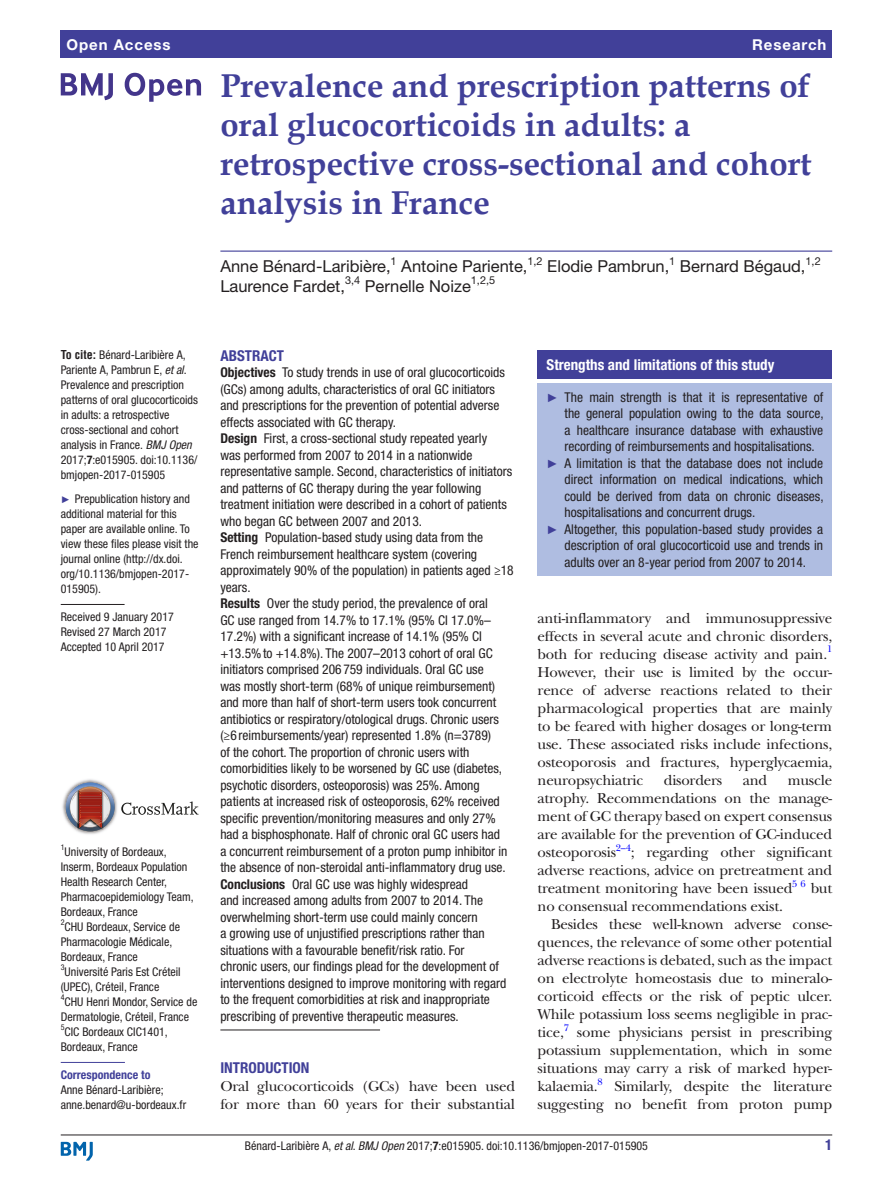
<style>
.page{position:relative;width:893px;height:1191px;background:#fff}
.page>*{position:absolute;margin:0;border:0;box-sizing:border-box;transform-origin:0 0}
.t1{font:700 33px/39px "Book Antiqua";color:#414099}
.t2{font:16.5px "Helvetica Neue LT Std";color:#231f20}
.t3{font:15px/18px "New Baskerville";letter-spacing:-.015em;color:#231f20;text-align:justify}
.t4{font:700 condensed 15px "Helvetica Neue LT Std";color:#fff}
.t5{font:700 condensed 15px "Helvetica Neue LT Std";color:#414099}
.t6{font:700 15px "Helvetica Neue LT Std";letter-spacing:.065em;color:#fff}
.t7{font:condensed 13.5px/16.5px "Helvetica Neue LT Std";color:#231f20}
.t8{font:condensed 12px/15px "Helvetica Neue LT Std";color:#231f20}
.t9{font:700 condensed 12px "Helvetica Neue LT Std";color:#414099}
.t10{font:10.95px "Helvetica Neue LT Std";color:#231f20}
.t11{font:9.9px "New Baskerville";color:#00f}
.t12{font:condensed 7.95px "Helvetica Neue LT Std";color:#231f20}
.s1{font-family:"Helvetica LT Std";font-weight:700}
.s2{font-style:italic}
.s3{font-weight:700}
.s4{font-family:"Arial";font-stretch:normal;font-size:9.75px;color:#414099}
.s5{font-family:"Arial";font-stretch:normal;font-size:12px;color:#414099}
</style>
<div class="page">
<hr style="left:61px;top:1134px;width:771px;height:1px;background:#231f20">
<svg style="left:61px;top:1141px;width:32px;height:19px"></svg>
<div style="left:61px;top:31px;width:771px;height:27px;background:#414099"></div>
<hr style="left:220px;top:1029px;width:160px;height:1px;background:#231f20">
<hr style="left:220px;top:250px;width:612px;height:2px;background:#414099">
<hr style="left:61px;top:604px;width:64px;height:1px;background:#231f20">
<hr style="left:61px;top:1062px;width:64px;height:1px;background:#414099">
<svg style="left:61px;top:73px;width:52px;height:27px"></svg>
<svg style="left:125px;top:73px;width:76px;height:29px"></svg>
<img style="left:62px;top:779px;width:55px;height:55px">
<svg style="left:66px;top:782px;width:49px;height:49px;background:#a78588"></svg>
<svg style="left:121px;top:801px;width:78px;height:13px"></svg>
<div style="left:538px;top:350px;width:294px;height:29px;background:#414099"></div>
<div style="left:538px;top:383px;width:294px;height:192px;background:#afbde1"></div>
<p class="t6" style="left:66px;top:35px;width:106px">Open Access</p>
<p class="t6" style="left:752px;top:35px;width:76px">Research</p>
<h1 class="t1" style="left:220px;top:66px;width:593px">Prevalence and prescription patterns of oral glucocorticoids in adults: a retrospective cross-sectional and cohort analysis in France</h1>
<p class="t2" style="left:220px;top:257px;width:172px">Anne Bénard-Laribière,</p>
<p class="t10" style="left:391px;top:254px;width:8px">1</p>
<p class="t2" style="left:401px;top:257px;width:128px">Antoine Pariente,</p>
<p class="t10" style="left:527px;top:254px;width:17px">1,2</p>
<p class="t2" style="left:547px;top:257px;width:123px">Elodie Pambrun,</p>
<p class="t10" style="left:669px;top:254px;width:8px">1</p>
<p class="t2" style="left:680px;top:257px;width:127px">Bernard Bégaud,</p>
<p class="t10" style="left:805px;top:254px;width:17px">1,2</p>
<p class="t2" style="left:220px;top:276px;width:126px">Laurence Fardet,</p>
<p class="t10" style="left:345px;top:274px;width:17px">3,4</p>
<p class="t2" style="left:365px;top:276px;width:107px">Pernelle Noize</p>
<p class="t10" style="left:471px;top:274px;width:26px">1,2,5</p>
<p class="t8" style="left:61px;top:347px;width:139px"><span class="s1">To cite:</span> Bénard-Laribière A,<br>Pariente A, Pambrun E, <span class="s2">et al</span>.<br>Prevalence and prescription patterns of oral glucocorticoids in adults: a retrospective cross-sectional and cohort analysis in France. <span class="s2">BMJ Open<br></span>2017;<span class="s3">7</span>:e015905. doi:10.1136/ bmjopen-2017-015905</p>
<p class="t8" style="left:61px;top:491px;width:139px"><span class="s4">►</span> Prepublication history and additional material for this paper are available online. To view these files please visit the journal online (http://dx.doi. org/10.1136/bmjopen-2017-<br>015905).</p>
<p class="t8" style="left:61px;top:609px;width:115px">Received 9 January 2017<br>Revised 27 March 2017<br>Accepted 10 April 2017</p>
<p class="t12" style="left:61px;top:843px;width:5px">1</p>
<p class="t8" style="left:61px;top:844px;width:134px;text-indent:4px">University of Bordeaux,<br>Inserm, Bordeaux Population<br>Health Research Center,<br>Pharmacoepidemiology Team,<br>Bordeaux, France</p>
<p class="t12" style="left:61px;top:918px;width:5px">2</p>
<p class="t8" style="left:61px;top:919px;width:121px;text-indent:4px">CHU Bordeaux, Service de<br>Pharmacologie Médicale,<br>Bordeaux, France</p>
<p class="t12" style="left:61px;top:963px;width:5px">3</p>
<p class="t8" style="left:61px;top:964px;width:138px;text-indent:4px">Université Paris Est Créteil (UPEC), Créteil, France<br><sup>4</sup>CHU Henri Mondor, Service de<br>Dermatologie, Créteil, France<br><sup>5</sup>CIC Bordeaux CIC1401,<br>Bordeaux, France</p>
<p class="t9" style="left:61px;top:1067px;width:91px">Correspondence to</p>
<p class="t8" style="left:61px;top:1082px;width:127px">Anne Bénard-Laribière; anne.benard@u-bordeaux.fr</p>
<p class="t5" style="left:220px;top:346px;width:65px">ABSTRACT</p>
<p class="t7" style="left:220px;top:364px;width:295px"><span class="s3">Objectives</span> To study trends in use of oral glucocorticoids (GCs) among adults, characteristics of oral GC initiators and prescriptions for the prevention of potential adverse effects associated with GC therapy.<br><span class="s3">Design</span> First, a cross-sectional study repeated yearly<br>was performed from 2007 to 2014 in a nationwide representative sample. Second, characteristics of initiators and patterns of GC therapy during the year following treatment initiation were described in a cohort of patients who began GC between 2007 and 2013.<br><span class="s3">Setting</span> Population-based study using data from the French reimbursement healthcare system (covering approximately 90% of the population) in patients aged ≥18 years.<br><span class="s3">Results</span> Over the study period, the prevalence of oral<br>GC use ranged from 14.7% to 17.1% (95% CI 17.0%– 17.2%) with a significant increase of 14.1% (95% CI +13.5%to +14.8%). The 2007–2013 cohort of oral GC initiators comprised 206 759 individuals. Oral GC use<br>was mostly short-term (68% of unique reimbursement) and more than half of short-term users took concurrent antibiotics or respiratory/otological drugs. Chronic users (≥6 reimbursements/year) represented 1.8% (n=3789)<br>of the cohort. The proportion of chronic users with comorbidities likely to be worsened by GC use (diabetes, psychotic disorders, osteoporosis) was 25%. Among patients at increased risk of osteoporosis, 62% received specific prevention/monitoring measures and only 27% had a bisphosphonate. Half of chronic oral GC users had<br>a concurrent reimbursement of a proton pump inhibitor in the absence of non-steroidal anti-inflammatory drug use.<br><span class="s3">Conclusions</span> Oral GC use was highly widespread<br>and increased among adults from 2007 to 2014. The overwhelming short-term use could mainly concern<br>a growing use of unjustified prescriptions rather than situations with a favourable benefit/risk ratio. For<br>chronic users, our findings plead for the development of interventions designed to improve monitoring with regard to the frequent comorbidities at risk and inappropriate prescribing of preventive therapeutic measures.</p>
<p class="t5" style="left:220px;top:1059px;width:22px">Introd</p>
<p class="t5" style="left:265px;top:1059px;width:16px">uctio</p>
<p class="t5" style="left:301px;top:1059px;width:10px">n</p>
<p class="t3" style="left:220px;top:1077px;width:296px">Oral glucocorticoids (GCs) have been used for more than 60 years for their substantial</p>
<p class="t4" style="left:547px;top:355px;width:229px">Strengths and limitations of this study</p>
<p class="t7" style="left:547px;top:388px;width:278px"><span class="s5">►</span> The main strength is that it is representative of</p>
<p class="t7" style="left:565px;top:405px;width:261px">the general population owing to the data source,</p>
<p class="t7" style="left:565px;top:421px;width:260px">a healthcare insurance database with exhaustive</p>
<p class="t7" style="left:565px;top:438px;width:252px">recording of reimbursements and hospitalisations.</p>
<p class="t7" style="left:547px;top:454px;width:278px"><span class="s5">►</span> A limitation is that the database does not include</p>
<p class="t7" style="left:565px;top:471px;width:260px">direct information on medical indications, which</p>
<p class="t7" style="left:565px;top:487px;width:261px">could be derived from data on chronic diseases,</p>
<p class="t7" style="left:565px;top:504px;width:192px">hospitalisations and concurrent drugs.</p>
<p class="t7" style="left:547px;top:520px;width:278px"><span class="s5">►</span> Altogether, this population-based study provides a</p>
<p class="t7" style="left:565px;top:537px;width:260px">description of oral glucocorticoid use and trends in</p>
<p class="t7" style="left:565px;top:553px;width:243px">adults over an 8-year period from 2007 to 2014.</p>
<p class="t3" style="left:538px;top:609px;width:296px">anti-inflammatory and immunosuppressive effects in several acute and chronic disorders, both for reducing disease activity and pain.<sup>1<br></sup>However, their use is limited by the occur&shy;rence of adverse reactions related to their pharmacological properties that are mainly to be feared with higher dosages or long-term use. These associated risks include infections, osteoporosis and fractures, hyperglycaemia, neuropsychiatric</p>
<p class="t3" style="left:538px;top:771px;width:296px;text-indent:250px">muscle atrophy. Recommendations on the manage&shy;ment of GC therapy based on expert consensus are available for the prevention of GC-induced osteoporosis<sup>2–4</sup>; regarding other significant adverse reactions, advice on pretreatment and treatment monitoring have been issued</p>
<p class="t3" style="left:664px;top:771px;width:60px">disorders</p>
<p class="t3" style="left:743px;top:771px;width:26px">and</p>
<p class="t11" style="left:792px;top:877px;width:15px">5 6</p>
<p class="t3" style="left:811px;top:879px;width:23px">but</p>
<p class="t3" style="left:538px;top:897px;width:247px">no consensual recommendations exist.</p>
<p class="t3" style="left:551px;top:915px;width:283px">Besides these well-known adverse conse-</p>
<p class="t3" style="left:538px;top:933px;width:296px">quences, the relevance of some other potential</p>
<p class="t3" style="left:538px;top:951px;width:296px">adverse reactions is debated, such as the impact</p>
<p class="t3" style="left:538px;top:969px;width:296px">on electrolyte homeostasis due to mineralo-</p>
<p class="t3" style="left:538px;top:987px;width:296px">corticoid effects or the risk of peptic ulcer.</p>
<p class="t3" style="left:538px;top:1005px;width:296px">While potassium loss seems negligible in prac-</p>
<p class="t3" style="left:538px;top:1023px;width:33px">tice,<sup>7</sup></p>
<p class="t3" style="left:538px;top:1023px;width:296px;text-indent:39px">some physicians persist in prescribing potassium supplementation, which in some situations may carry a risk of marked hyper&shy;kalaemia.</p>
<p class="t11" style="left:598px;top:1075px;width:7px">8</p>
<p class="t3" style="left:538px;top:1077px;width:296px;text-align:right">Similarly, despite the literature<br>suggesting no benefit from proton pump</p>
<p class="t8" style="left:245px;top:1137px;width:405px">Bénard-Laribière A, <span class="s2">et al</span>. <span class="s2">BMJ Open</span> 2017;<span class="s3">7</span>:e015905. doi:10.1136/bmjopen-2017-015905</p>
<p class="t5" style="left:825px;top:1135px;width:9px">1</p>
</div>
